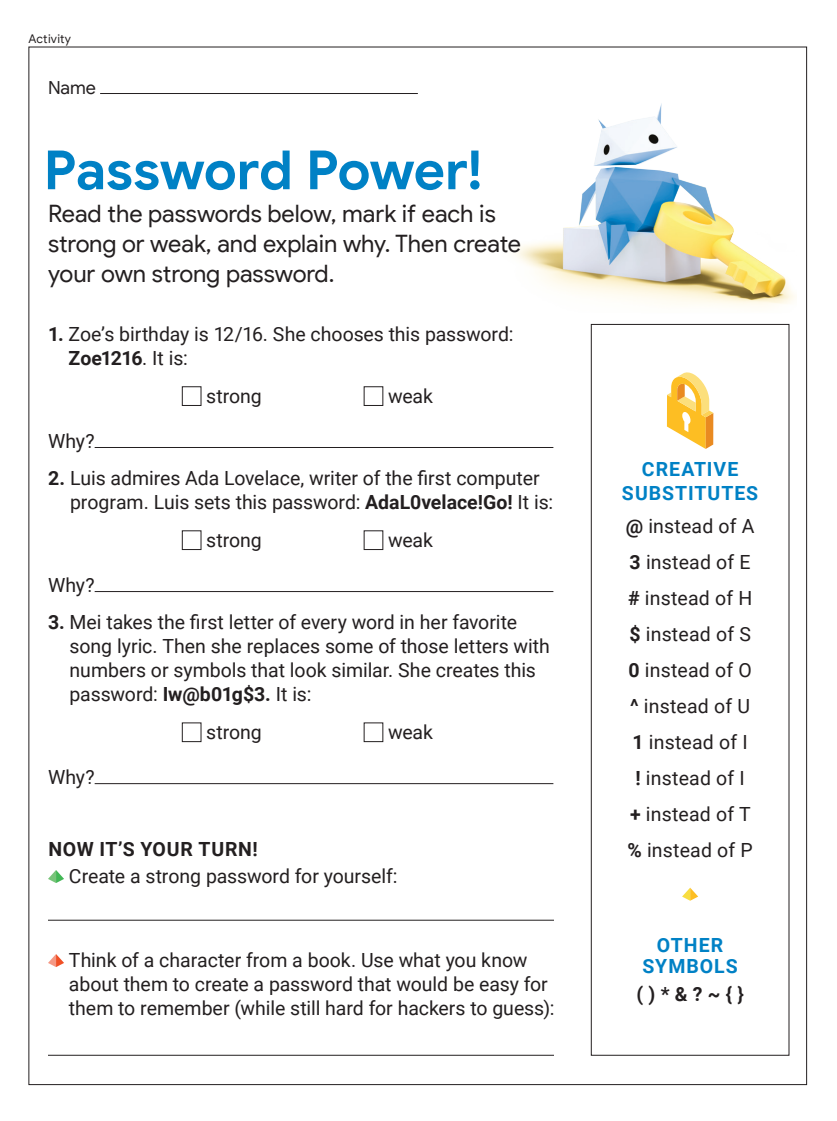
<style>
.page{position:relative;width:837px;height:1121px;background:#fff}
.page>*{position:absolute;margin:0;border:0;box-sizing:border-box;transform-origin:0 0}
.t1{font:700 54px "Google Sans";letter-spacing:-.01em;color:#0081c5}
.t2{font:24px/30px "Google Sans Display";letter-spacing:-.005em;color:#231f20}
.t3{font:19.5px/24px "Roboto";color:#231f20}
.t4{font:700 19.5px/24px "Roboto";letter-spacing:.05em;color:#0081c5;text-align:center}
.t5{font:700 19.5px "Roboto";letter-spacing:.04em;color:#231f20}
.t6{font:18px "Google Sans";color:#231f20}
.t7{font:12px "Google Sans";letter-spacing:.02em;color:#231f20}
.s1{font-weight:700}
</style>
<div class="page">
<img style="left:515px;top:103px;width:280px;height:222px">
<div style="left:591px;top:324px;width:198px;height:731px;border:1px solid #231f20"></div>
<hr style="left:100px;top:93px;width:318px;height:1px;background:#231f20">
<div style="left:182px;top:386px;width:19px;height:20px;border:1px solid #231f20"></div>
<div style="left:364px;top:386px;width:19px;height:20px;border:1px solid #231f20"></div>
<hr style="left:95px;top:447px;width:458px;height:1px;background:#231f20">
<div style="left:182px;top:530px;width:19px;height:20px;border:1px solid #231f20"></div>
<hr style="left:95px;top:591px;width:458px;height:1px;background:#231f20">
<div style="left:182px;top:722px;width:19px;height:20px;border:1px solid #231f20"></div>
<hr style="left:95px;top:783px;width:458px;height:1px;background:#231f20">
<svg style="left:48px;top:870px;width:16px;height:13px"></svg>
<hr style="left:48px;top:919px;width:506px;height:1px;background:#231f20">
<svg style="left:48px;top:954px;width:16px;height:13px"></svg>
<hr style="left:48px;top:1054px;width:506px;height:1px;background:#231f20">
<svg style="left:682px;top:887px;width:16px;height:13px"></svg>
<svg style="left:667px;top:372px;width:46px;height:77px"></svg>
<p class="t7" style="left:28px;top:32px;width:44px">Activity</p>
<p class="t6" style="left:48px;top:77px;width:49px">Name</p>
<p class="t1" style="left:44px;top:137px;width:441px">Password Power!</p>
<p class="t2" style="left:48px;top:199px;width:475px">Read the passwords below, mark if each is strong or weak, and explain why. Then create your own strong password.</p>
<p class="t3" style="left:69px;top:322px;width:446px;text-indent:-21px"><span class="s1">1.</span> Zoe’s birthday is 12/16. She chooses this password:<br><span class="s1">Zoe1216</span>. It is:</p>
<p class="t3" style="left:206px;top:383px;width:57px">strong</p>
<p class="t3" style="left:388px;top:383px;width:46px">weak</p>
<p class="t3" style="left:48px;top:428px;width:48px">Why?</p>
<p class="t3" style="left:70px;top:466px;width:485px;text-indent:-22px"><span class="s1">2.</span> Luis admires Ada Lovelace, writer of the first computer program. Luis sets this password: <span class="s1">AdaL0velace!Go!</span> It is:</p>
<p class="t3" style="left:206px;top:527px;width:57px">strong</p>
<p class="t3" style="left:388px;top:527px;width:46px">weak</p>
<p class="t3" style="left:48px;top:572px;width:48px">Why?</p>
<p class="t3" style="left:70px;top:610px;width:482px;text-indent:-22px"><span class="s1">3.</span> Mei takes the first letter of every word in her favorite song lyric. Then she replaces some of those letters with numbers or symbols that look similar. She creates this password: <span class="s1">Iw@b01g$3.</span> It is:</p>
<p class="t3" style="left:206px;top:719px;width:57px">strong</p>
<p class="t3" style="left:388px;top:719px;width:46px">weak</p>
<p class="t3" style="left:48px;top:764px;width:48px">Why?</p>
<p class="t5" style="left:48px;top:835px;width:211px">NOW IT’S YOUR TURN!</p>
<p class="t3" style="left:69px;top:863px;width:330px">Create a strong password for yourself:</p>
<p class="t3" style="left:69px;top:947px;width:487px">Think of a character from a book. Use what you know about them to create a password that would be easy for them to remember (while still hard for hackers to guess):</p>
<p class="t4" style="left:622px;top:456px;width:138px">CREATIVE<br>SUBSTITUTES</p>
<p class="t3" style="left:626px;top:513px;width:130px"><span class="s1">@</span> instead of A</p>
<p class="t3" style="left:630px;top:549px;width:123px"><span class="s1">3</span> instead of E</p>
<p class="t3" style="left:628px;top:585px;width:126px"><span class="s1">#</span> instead of H</p>
<p class="t3" style="left:629px;top:621px;width:123px"><span class="s1">$</span> instead of S</p>
<p class="t3" style="left:628px;top:657px;width:125px"><span class="s1">0</span> instead of O</p>
<p class="t3" style="left:630px;top:693px;width:121px"><span class="s1">^</span> instead of U</p>
<p class="t3" style="left:633px;top:729px;width:117px"><span class="s1">1</span> instead of I</p>
<p class="t3" style="left:635px;top:765px;width:111px"><span class="s1">!</span> instead of I</p>
<p class="t3" style="left:630px;top:801px;width:122px"><span class="s1">+</span> instead of T</p>
<p class="t3" style="left:627px;top:837px;width:127px"><span class="s1">%</span> instead of P</p>
<p class="t4" style="left:657px;top:932px;width:68px">OTHER</p>
<p class="t4" style="left:643px;top:953px;width:97px">SYMBOLS</p>
<p class="t5" style="left:637px;top:980px;width:109px">( ) * &amp; ? ~ { }</p>
</div>
